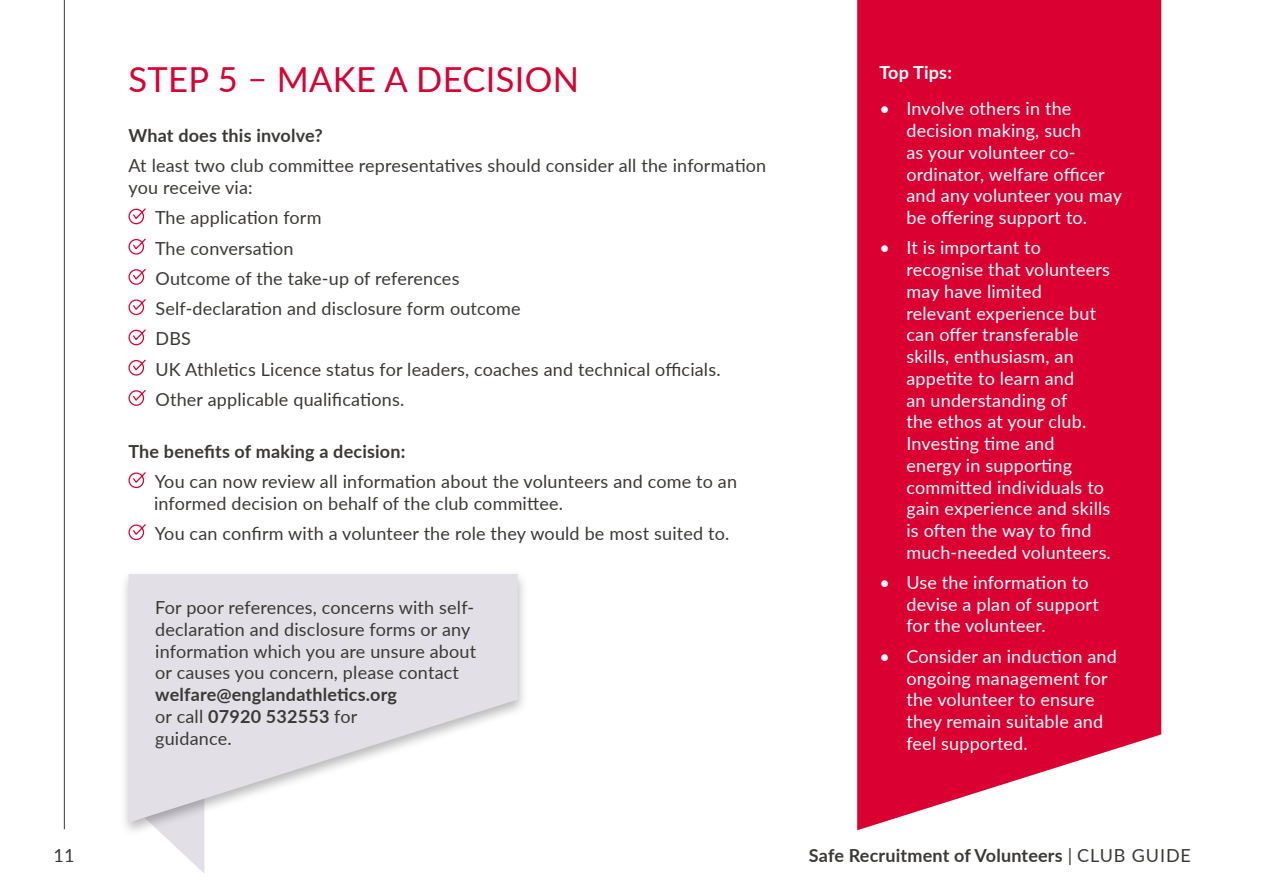
<style>
.page{position:relative;width:1263px;height:893px;background:#fff}
.page>*{position:absolute;margin:0;border:0;box-sizing:border-box;transform-origin:0 0}
.t1{font:34.5px "Lato";letter-spacing:.01em;color:#da0032}
.t2{font:18px/21.8px "Lato";letter-spacing:.01em;color:#3b3936}
.t3{font:18px/21.8px "Lato";letter-spacing:.01em;color:#fff}
.t4{font:700 18px "Lato";letter-spacing:.01em;color:#3b3936}
.t5{font:700 18px "Lato";letter-spacing:.01em;color:#fff}
.s1{font-weight:700}
.s2{font-weight:400}
</style>
<div class="page">
<hr style="left:64px;top:0;width:1px;height:829px;background:#3b3936">
<svg style="left:165px;top:837px;width:39px;height:36px"></svg>
<div style="left:119px;top:570px;width:410px;height:267px;background:#000;opacity:.28"></div>
<div style="left:128px;top:209px;width:16px;height:15px;border:1px solid #da0032;border-radius:50%"></div>
<svg style="left:132px;top:208px;width:14px;height:12px"></svg>
<div style="left:128px;top:239px;width:16px;height:16px;border:1px solid #da0032;border-radius:50%"></div>
<svg style="left:132px;top:238px;width:14px;height:13px"></svg>
<div style="left:128px;top:269px;width:16px;height:16px;border:1px solid #da0032;border-radius:50%"></div>
<svg style="left:132px;top:269px;width:14px;height:12px"></svg>
<div style="left:128px;top:299px;width:16px;height:16px;border:1px solid #da0032;border-radius:50%"></div>
<svg style="left:132px;top:299px;width:14px;height:12px"></svg>
<div style="left:128px;top:330px;width:16px;height:15px;border:1px solid #da0032;border-radius:50%"></div>
<svg style="left:132px;top:329px;width:14px;height:12px"></svg>
<div style="left:128px;top:360px;width:16px;height:16px;border:1px solid #da0032;border-radius:50%"></div>
<svg style="left:132px;top:359px;width:14px;height:13px"></svg>
<div style="left:128px;top:390px;width:16px;height:16px;border:1px solid #da0032;border-radius:50%"></div>
<svg style="left:132px;top:390px;width:14px;height:12px"></svg>
<div style="left:128px;top:472px;width:16px;height:16px;border:1px solid #da0032;border-radius:50%"></div>
<svg style="left:132px;top:472px;width:14px;height:12px"></svg>
<div style="left:128px;top:524px;width:16px;height:16px;border:1px solid #da0032;border-radius:50%"></div>
<svg style="left:132px;top:524px;width:14px;height:12px"></svg>
<svg style="left:128px;top:574px;width:390px;height:249px;fill:#e2e0e6"></svg>
<div style="left:857px;top:0;width:304px;height:830px;background:#da0032"></div>
<h1 class="t1" style="left:128px;top:55px;width:452px">STEP 5 – MAKE A DECISION</h1>
<h4 class="t4" style="left:128px;top:122px;width:196px">What does this involve?</h4>
<p class="t2" style="left:128px;top:154px;width:639px">At least two club committee representatives should consider all the information you receive via:</p>
<p class="t2" style="left:155px;top:202px;width:367px;line-height:30.3px">The application form<br>The conversation<br>Outcome of the take-up of references<br>Self-declaration and disclosure form outcome</p>
<p class="t2" style="left:156px;top:327px;width:37px">DBS</p>
<p class="t2" style="left:156px;top:353px;width:567px;line-height:30.3px">UK Athletics Licence status for leaders, coaches and technical officials.<br>Other applicable qualifications.</p>
<h4 class="t4" style="left:128px;top:438px;width:278px">The benefits of making a decision:</h4>
<p class="t2" style="left:154px;top:470px;width:585px">You can now review all information about the volunteers and come to an informed decision on behalf of the club committee.</p>
<p class="t2" style="left:155px;top:522px;width:576px">You can confirm with a volunteer the role they would be most suited to.</p>
<p class="t2" style="left:155px;top:596px;width:322px">For poor references, concerns with self&shy;declaration and disclosure forms or any information which you are unsure about or causes you concern, please contact <span class="s1">welfare@englandathletics.org<br></span>or call <span class="s1">07920 532553</span> for<br>guidance.</p>
<p class="t5" style="left:879px;top:59px;width:74px">Top Tips:</p>
<p class="t3" style="left:906px;top:97px;width:217px;text-indent:-27px">• Involve others in the decision making, such<br>as your volunteer co&shy;ordinator, welfare officer and any volunteer you may be offering support to.</p>
<p class="t3" style="left:906px;top:236px;width:206px;text-indent:-27px">• It is important to recognise that volunteers may have limited relevant experience but can offer transferable skills, enthusiasm, an appetite to learn and<br>an understanding of<br>the ethos at your club.<br>Investing time and energy in supporting committed individuals to gain experience and skills is often the way to find much-needed volunteers.</p>
<p class="t3" style="left:906px;top:571px;width:194px;text-indent:-27px">• Use the information to devise a plan of support for the volunteer.</p>
<p class="t3" style="left:906px;top:645px;width:212px;text-indent:-27px">• Consider an induction and ongoing management for the volunteer to ensure they remain suitable and feel supported.</p>
<p class="t2" style="left:54px;top:844px;width:23px">11</p>
<p class="t4" style="left:809px;top:842px;width:383px">Safe Recruitment of Volunteers <span class="s2">| CLUB GUIDE</span></p>
</div>
